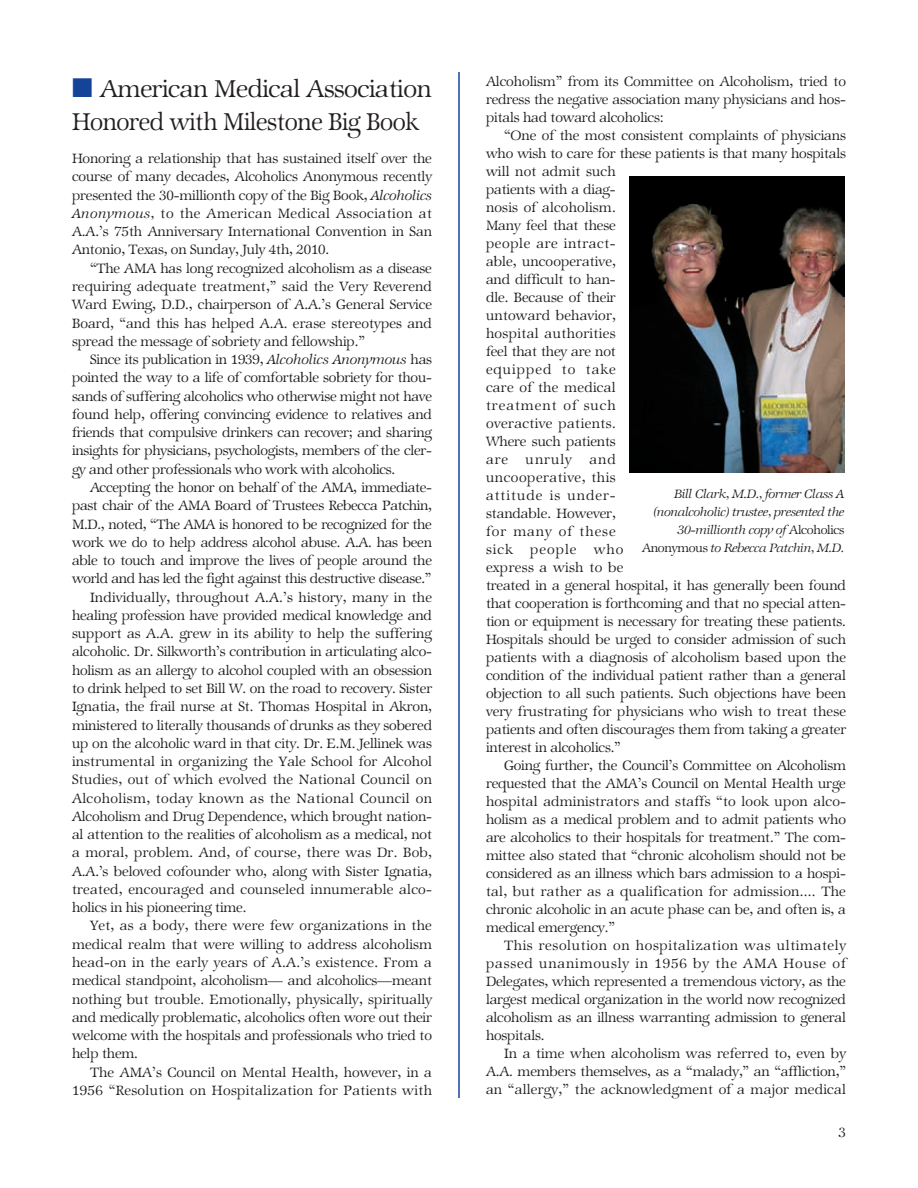
<style>
.page{position:relative;width:918px;height:1188px;background:#fff}
.page>*{position:absolute;margin:0;border:0;box-sizing:border-box;transform-origin:0 0}
.t1{font:27px/33.3px "Zapf Internatl IT Cby BT Light";letter-spacing:-.015em;color:#231f20}
.t2{font:15px/18px "Zapf Internatl IT Cby BT Light";letter-spacing:-.01em;color:#231f20;text-align:justify}
.t3{font:15px "Zapf Internatl IT Cby BT Light";letter-spacing:.015em;color:#231f20}
.t4{font:15px "Zapf Internatl IT Cby BT Light";letter-spacing:.01em;color:#231f20}
.t5{font:15px "Zapf Internatl IT Cby BT Light";letter-spacing:.025em;color:#231f20}
.t6{font:15px "Zapf Internatl IT Cby BT Light";letter-spacing:.02em;color:#231f20}
.t7{font:13.5px/18px "Zapf Internatl IT Cby BT Light Ital";letter-spacing:-.02em;color:#231f20;text-align:right}
.s1{color:#154398}
.s2{font-family:"Zapf Internatl IT Cby BT Light Ital"}
.s3{font-family:"Zapf Internatl IT Cby BT Light"}
</style>
<div class="page">
<hr style="left:458px;top:72px;width:2px;height:1026px;background:#154398">
<img style="left:629px;top:176px;width:216px;height:296px">
<h1 class="t1" style="left:72px;top:75px;width:361px"><span class="s1">■</span> American Medical Association<br>Honored with Milestone Big Book</h1>
<p class="t2" style="left:72px;top:151px;width:362px">Honoring a relationship that has sustained itself over the course of many decades, Alcoholics Anonymous recently presented the 30-millionth copy of the Big Book, <span class="s2">Alcoholics Anonymous,</span> to the American Medical Association at A.A.’s 75th Anniversary International Convention in San Antonio, Texas, on Sunday, July 4th, 2010.</p>
<p class="t2" style="left:72px;top:261px;width:362px;text-indent:18px">“The AMA has long recognized alcoholism as a disease requiring adequate treatment,” said the Very Reverend Ward Ewing, D.D., chairperson of A.A.’s General Service Board, “and this has helped A.A. erase stereotypes and spread the message of sobriety and fellowship.”</p>
<p class="t2" style="left:72px;top:352px;width:362px;text-indent:18px">Since its publication in 1939, <span class="s2">Alcoholics Anonymous</span> has pointed the way to a life of comfortable sobriety for thou&shy;sands of suffering alcoholics who otherwise might not have found help, offering convincing evidence to relatives and friends that compulsive drinkers can recover; and sharing insights for physicians, psychologists, members of the cler&shy;gy and other professionals who work with alcoholics.</p>
<p class="t2" style="left:90px;top:480px;width:343px">Accepting the honor on behalf of the AMA, immediate-</p>
<p class="t2" style="left:72px;top:498px;width:361px">past chair of the AMA Board of Trustees Rebecca Patchin,</p>
<p class="t2" style="left:72px;top:517px;width:361px">M.D., noted, “The AMA is honored to be recognized for the</p>
<p class="t2" style="left:72px;top:535px;width:361px">work we do to help address alcohol abuse. A.A. has been</p>
<p class="t2" style="left:72px;top:553px;width:362px">able to touch and improve the lives of people around the</p>
<p class="t2" style="left:72px;top:572px;width:361px">world and has led the fight against this destructive disease.”</p>
<p class="t3" style="left:90px;top:591px;width:344px">Individually, throughout A.A.’s history, many in the</p>
<p class="t2" style="left:72px;top:608px;width:361px">healing profession have provided medical knowledge and</p>
<p class="t2" style="left:72px;top:626px;width:361px">support as A.A. grew in its ability to help the suffering</p>
<p class="t2" style="left:72px;top:645px;width:361px">alcoholic. Dr. Silkworth’s contribution in articulating alco-</p>
<p class="t2" style="left:72px;top:663px;width:361px">holism as an allergy to alcohol coupled with an obsession</p>
<p class="t2" style="left:72px;top:681px;width:362px">to drink helped to set Bill W. on the road to recovery. Sister</p>
<p class="t2" style="left:72px;top:699px;width:362px">Ignatia, the frail nurse at St. Thomas Hospital in Akron,</p>
<p class="t2" style="left:72px;top:718px;width:362px">ministered to literally thousands of drunks as they sobered</p>
<p class="t2" style="left:72px;top:736px;width:361px">up on the alcoholic ward in that city. Dr. E.M. Jellinek was</p>
<p class="t4" style="left:72px;top:756px;width:362px">instrumental in organizing the Yale School for Alcohol</p>
<p class="t3" style="left:72px;top:774px;width:361px">Studies, out of which evolved the National Council on</p>
<p class="t5" style="left:72px;top:792px;width:362px">Alcoholism, today known as the National Council on</p>
<p class="t2" style="left:72px;top:809px;width:361px">Alcoholism and Drug Dependence, which brought nation-</p>
<p class="t2" style="left:72px;top:827px;width:361px">al attention to the realities of alcoholism as a medical, not</p>
<p class="t6" style="left:72px;top:847px;width:361px">a moral, problem. And, of course, there was Dr. Bob,</p>
<p class="t2" style="left:72px;top:864px;width:362px">A.A.’s beloved cofounder who, along with Sister Ignatia,</p>
<p class="t3" style="left:72px;top:884px;width:361px">treated, encouraged and counseled innumerable alco-</p>
<p class="t2" style="left:72px;top:900px;width:176px">holics in his pioneering time.</p>
<p class="t3" style="left:90px;top:920px;width:343px">Yet, as a body, there were few organizations in the</p>
<p class="t4" style="left:72px;top:939px;width:362px">medical realm that were willing to address alcoholism</p>
<p class="t6" style="left:72px;top:957px;width:361px">head-on in the early years of A.A.’s existence. From a</p>
<p class="t2" style="left:72px;top:973px;width:361px">medical standpoint, alcoholism— and alcoholics—meant</p>
<p class="t2" style="left:72px;top:992px;width:362px">nothing but trouble. Emotionally, physically, spiritually</p>
<p class="t2" style="left:72px;top:1010px;width:361px">and medically problematic, alcoholics often wore out their</p>
<p class="t2" style="left:72px;top:1028px;width:361px">welcome with the hospitals and professionals who tried to</p>
<p class="t2" style="left:72px;top:1047px;width:68px">help them.</p>
<p class="t2" style="left:90px;top:1065px;width:344px">The AMA’s Council on Mental Health, however, in a</p>
<p class="t5" style="left:72px;top:1085px;width:361px">1956 “Resolution on Hospitalization for Patients with</p>
<p class="t2" style="left:486px;top:74px;width:362px">Alcoholism” from its Committee on Alcoholism, tried to redress the negative association many physicians and hos&shy;pitals had toward alcoholics:</p>
<p class="t2" style="left:486px;top:128px;width:362px;text-align:left;text-indent:18px">“One of the most consistent complaints of physicians who wish to care for these patients is that many hospitals will not admit such<br>patients with a diag-<br>nosis of alcoholism.<br>Many feel that these<br>people are intract -<br>able, uncooperative,<br>and difficult to han-<br>dle. Because of their<br>untoward behavior,<br>hospital authorities<br>feel that they are not<br>equipped to take<br>care of the medical<br>treatment of such<br>overactive patients.<br>Where such patients<br>are unruly and<br>uncooperative, this<br>attitude is under-<br>standable. However,<br>for many of these<br>sick people who<br>express a wish to be<br>treated in a general hospital, it has generally been found that cooperation is forthcoming and that no special atten&shy;tion or equipment is necessary for treating these patients.<br>Hospitals should be urged to consider admission of such patients with a diagnosis of alcoholism based upon the condition of the individual patient rather than a general objection to all such patients. Such objections have been very frustrating for physicians who wish to treat these patients and often discourages them from taking a greater interest in alcoholics.”</p>
<p class="t2" style="left:486px;top:758px;width:362px;text-indent:18px">Going further, the Council’s Committee on Alcoholism requested that the AMA’s Council on Mental Health urge hospital administrators and staffs “to look upon alco&shy;holism as a medical problem and to admit patients who are alcoholics to their hospitals for treatment.” The com&shy;mittee also stated that “chronic alcoholism should not be considered as an illness which bars admission to a hospi&shy;tal, but rather as a qualification for admission.... The chronic alcoholic in an acute phase can be, and often is, a medical emergency.”</p>
<p class="t2" style="left:486px;top:938px;width:362px;text-indent:18px">This resolution on hospitalization was ultimately passed unanimously in 1956 by the AMA House of Delegates, which represented a tremendous victory, as the largest medical organization in the world now recognized alcoholism as an illness warranting admission to general hospitals.</p>
<p class="t2" style="left:486px;top:1046px;width:362px;text-indent:18px">In a time when alcoholism was referred to, even by A.A. members themselves, as a “malady,” an “affliction,” an “allergy,” the acknowledgment of a major medical</p>
<p class="t2" style="left:839px;top:1125px;width:9px">3</p>
<p class="t7" style="left:642px;top:486px;width:204px">Bill Clark, M.D., former Class A (nonalcoholic) trustee, presented the 30-millionth copy of <span class="s3">Alcoholics Anonymous</span> to Rebecca Patchin, M.D.</p>
</div>
